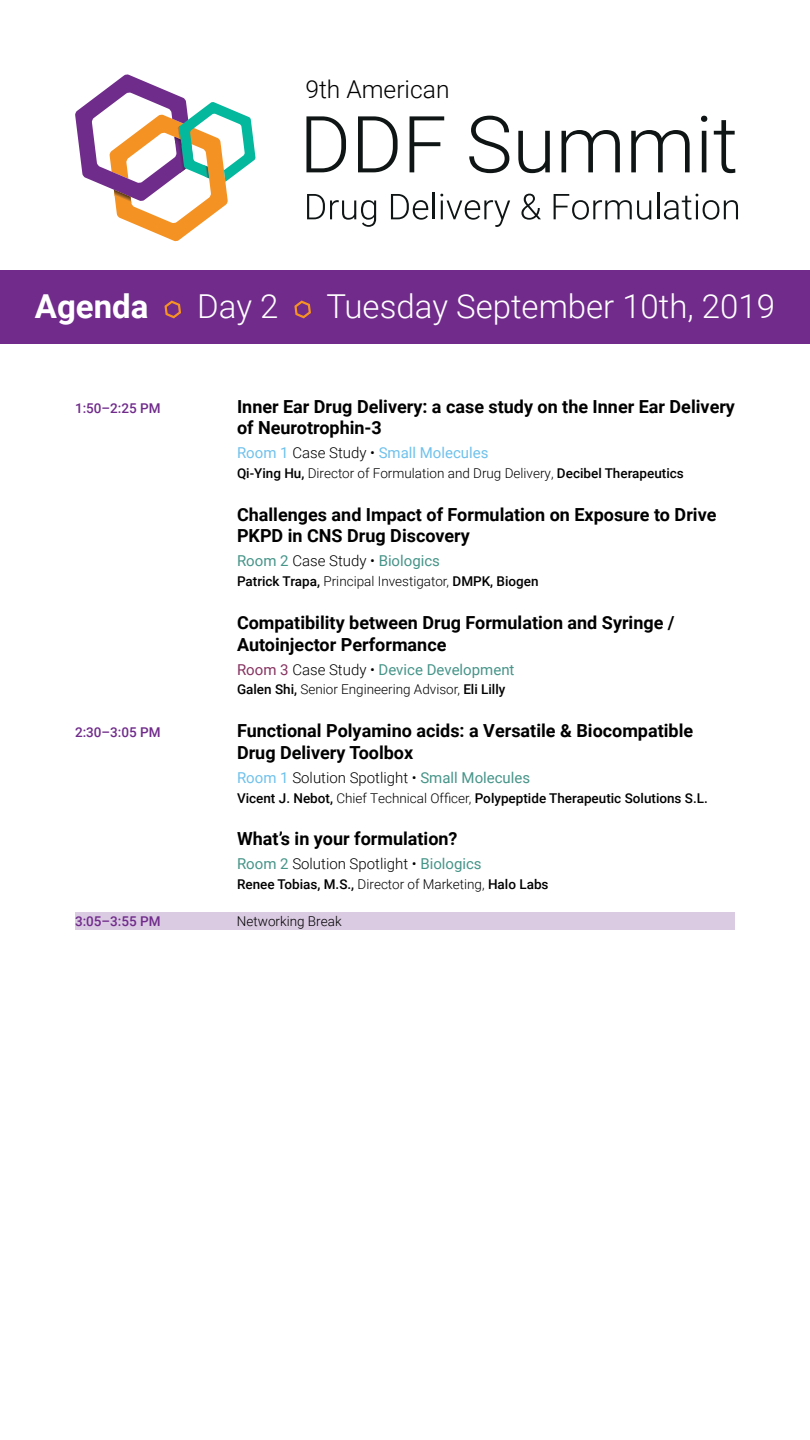
<style>
.page{position:relative;width:810px;height:1440px;background:#fff}
.page>*{position:absolute;margin:0;border:0;box-sizing:border-box;transform-origin:0 0}
.t1{font:300 33px "Roboto";color:#fff}
.t2{font:700 33px "Roboto";color:#fff}
.t3{font:300 24.6px "Roboto";color:#000}
.t4{font:700 18px/21.6px "Roboto";color:#000}
.t5{font:300 15px "Roboto";color:#000}
.t6{font:15px "Roboto";color:#469488}
.t7{font:15px "Roboto";color:#6fc1ec}
.t8{font:500 13.5px "Roboto";color:#000}
.t9{font:300 13.5px "Roboto";color:#000}
.t10{font:500 13.5px "Roboto";color:#702b8b}
.s1{font-weight:300;color:#000}
.s2{font-weight:500}
.s3{font-weight:300}
.s4{color:#86325f}
.s5{font-weight:400;color:#6fc1ec}
.s6{font-weight:400;color:#469488}
</style>
<div class="page">
<svg style="left:306px;top:116px;width:40px;height:56px"></svg>
<svg style="left:358px;top:116px;width:40px;height:56px"></svg>
<svg style="left:410px;top:116px;width:34px;height:56px"></svg>
<svg style="left:469px;top:116px;width:40px;height:57px"></svg>
<svg style="left:518px;top:131px;width:32px;height:42px"></svg>
<svg style="left:562px;top:130px;width:58px;height:42px"></svg>
<svg style="left:631px;top:130px;width:59px;height:42px"></svg>
<svg style="left:701px;top:116px;width:6px;height:56px"></svg>
<svg style="left:714px;top:120px;width:21px;height:53px"></svg>
<svg style="left:307px;top:194px;width:69px;height:33px"></svg>
<svg style="left:391px;top:194px;width:37px;height:26px"></svg>
<hr style="left:433px;top:193px;width:2px;height:26px;background:#0f1414">
<svg style="left:440px;top:194px;width:70px;height:33px"></svg>
<svg style="left:521px;top:194px;width:20px;height:26px"></svg>
<svg style="left:554px;top:194px;width:97px;height:26px"></svg>
<hr style="left:657px;top:193px;width:2px;height:26px;background:#0f1414">
<svg style="left:664px;top:194px;width:74px;height:26px"></svg>
<svg style="left:75px;top:74px;width:181px;height:167px"></svg>
<div style="left:75px;top:912px;width:660px;height:18px;background:#dacae2"></div>
<div style="left:0;top:270px;width:810px;height:74px;background:#702b8b"></div>
<svg style="left:165px;top:301px;width:16px;height:17px"></svg>
<svg style="left:294px;top:301px;width:17px;height:17px"></svg>
<h2 class="t3" style="left:305px;top:72px;width:146px">9th American</h2>
<h1 class="t2" style="left:35px;top:283px;width:115px">Agenda</h1>
<h1 class="t1" style="left:197px;top:283px;width:83px">Day 2</h1>
<h1 class="t1" style="left:326px;top:283px;width:450px">Tuesday September 10th, 2019</h1>
<p class="t10" style="left:75px;top:398px;width:87px">1:50–2:25 PM</p>
<p class="t4" style="left:237px;top:395px;width:500px">Inner Ear Drug Delivery: a case study on the Inner Ear Delivery of Neurotrophin-3</p>
<p class="t7" style="left:237px;top:442px;width:253px">Room 1 <span class="s1">Case Study •</span> Small Molecules</p>
<p class="t9" style="left:237px;top:464px;width:448px"><span class="s2">Qi-Ying Hu,</span> Director of Formulation and Drug Delivery, <span class="s2">Decibel Therapeutics</span></p>
<p class="t4" style="left:237px;top:503px;width:481px">Challenges and Impact of Formulation on Exposure to Drive<br>PKPD in CNS Drug Discovery</p>
<p class="t6" style="left:237px;top:551px;width:205px">Room 2 <span class="s1">Case Study •</span> Biologics</p>
<p class="t8" style="left:237px;top:572px;width:303px">Patrick Trapa, <span class="s3">Principal Investigator,</span> DMPK, Biogen</p>
<p class="t4" style="left:237px;top:611px;width:439px">Compatibility between Drug Formulation and Syringe /<br>Autoinjector Performance</p>
<p class="t6" style="left:237px;top:659px;width:279px"><span class="s4">Room 3</span> <span class="s1">Case Study •</span> Device Development</p>
<p class="t9" style="left:237px;top:680px;width:270px"><span class="s2">Galen Shi,</span> Senior Engineering Advisor, <span class="s2">Eli Lilly</span></p>
<p class="t10" style="left:75px;top:723px;width:87px">2:30–3:05 PM</p>
<p class="t4" style="left:237px;top:719px;width:458px">Functional Polyamino acids: a Versatile &amp; Biocompatible<br>Drug Delivery Toolbox</p>
<p class="t5" style="left:237px;top:767px;width:295px"><span class="s5">Room 1</span> Solution Spotlight • <span class="s6">Small Molecules</span></p>
<p class="t8" style="left:237px;top:788px;width:472px">Vicent J. Nebot, <span class="s3">Chief Technical Officer,</span> Polypeptide Therapeutic Solutions S.L.</p>
<p class="t4" style="left:237px;top:827px;width:222px">What’s in your formulation?</p>
<p class="t5" style="left:237px;top:853px;width:246px"><span class="s6">Room 2</span> Solution Spotlight • <span class="s6">Biologics</span></p>
<p class="t8" style="left:237px;top:875px;width:313px">Renee Tobias, M.S., <span class="s3">Director of Marketing,</span> Halo Labs</p>
<p class="t10" style="left:75px;top:912px;width:87px">3:05–3:55 PM</p>
<p class="t9" style="left:237px;top:912px;width:106px">Networking Break</p>
</div>
